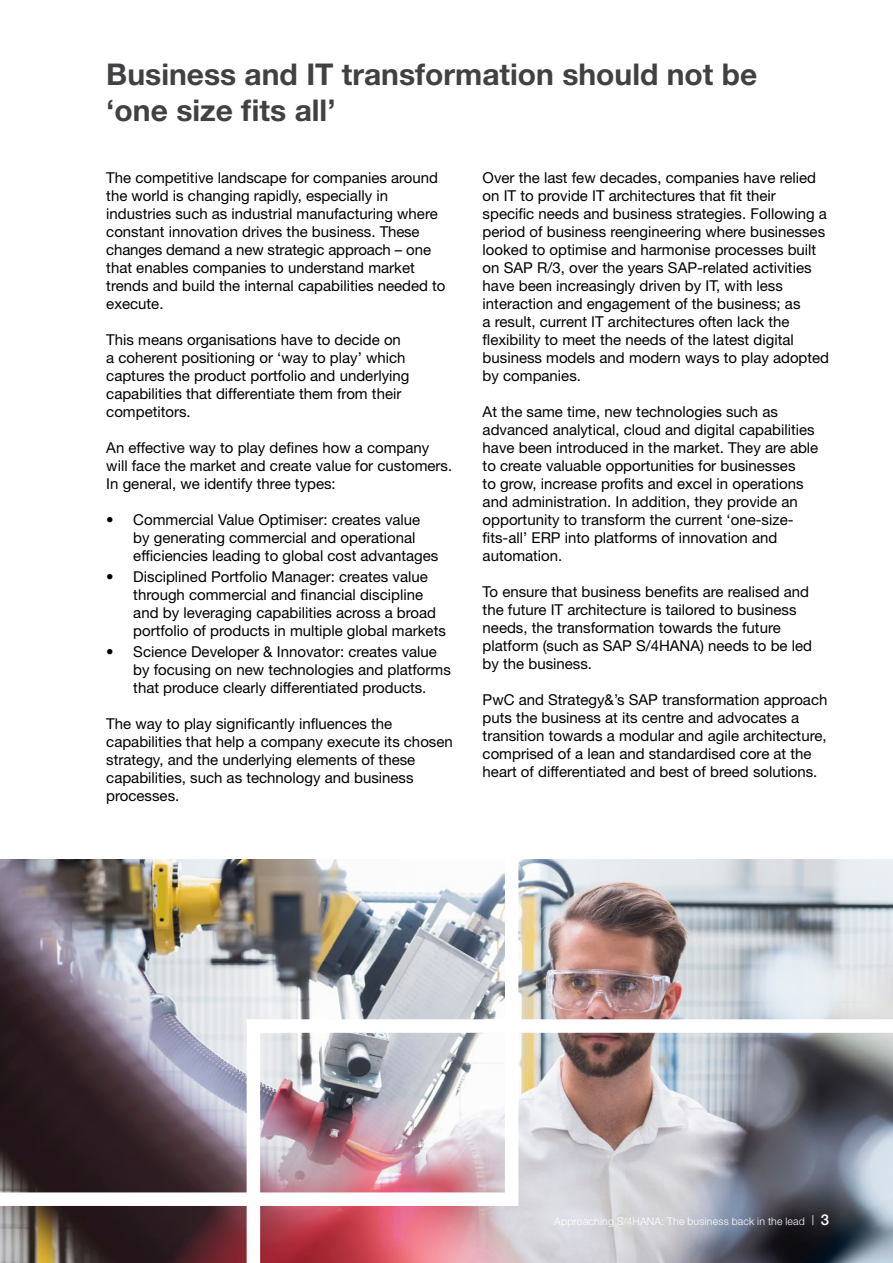
<style>
.page{position:relative;width:893px;height:1263px;background:#fff}
.page>*{position:absolute;margin:0;border:0;box-sizing:border-box;transform-origin:0 0}
.t1{font:700 30px/36px "Helvetica Neue LT Std";color:#414042}
.t2{font:15px/18px "Helvetica Neue LT Std";color:#000}
.t3{font:300 10.5px "Helvetica Neue LT Std";letter-spacing:.02em;color:#fff}
.s1{font-stretch:condensed;font-size:13.5px}
.s2{font-weight:500;font-size:15px}
</style>
<div class="page">
<img style="left:0;top:859px;width:893px;height:404px">
<img style="left:0;top:859px;width:525px;height:354px">
<img style="left:240px;top:1012px;width:653px;height:251px">
<h1 class="t1" style="left:106px;top:56px;width:653px">Business and IT transformation should not be ‘one size fits all’</h1>
<p class="t2" style="left:106px;top:168px;width:341px">The competitive landscape for companies around the world is changing rapidly, especially in industries such as industrial manufacturing where constant innovation drives the business. These changes demand a new strategic approach – one that enables companies to understand market trends and build the internal capabilities needed to execute.</p>
<p class="t2" style="left:106px;top:330px;width:305px">This means organisations have to decide on a coherent positioning or ‘way to play’ which captures the product portfolio and underlying capabilities that differentiate them from their competitors.</p>
<p class="t2" style="left:106px;top:438px;width:347px">An effective way to play defines how a company will face the market and create value for customers.<br>In general, we identify three types:</p>
<p class="t2" style="left:133px;top:510px;width:307px;text-indent:-27px">• Commercial Value Optimiser: creates value by generating commercial and operational efficiencies leading to global cost advantages</p>
<p class="t2" style="left:133px;top:567px;width:314px;text-indent:-27px">• Disciplined Portfolio Manager: creates value through commercial and financial discipline and by leveraging capabilities across a broad portfolio of products in multiple global markets</p>
<p class="t2" style="left:133px;top:642px;width:319px;text-indent:-27px">• Science Developer &amp; Innovator: creates value by focusing on new technologies and platforms that produce clearly differentiated products.</p>
<p class="t2" style="left:106px;top:714px;width:348px">The way to play significantly influences the capabilities that help a company execute its chosen strategy, and the underlying elements of these capabilities, such as technology and business processes.</p>
<p class="t2" style="left:483px;top:168px;width:348px">Over the last few decades, companies have relied on IT to provide IT architectures that fit their specific needs and business strategies. Following a period of business reengineering where businesses looked to optimise and harmonise processes built on SAP R/3, over the years SAP-related activities have been increasingly driven by IT, with less interaction and engagement of the business; as<br>a result, current IT architectures often lack the flexibility to meet the needs of the latest digital business models and modern ways to play adopted by companies.</p>
<p class="t2" style="left:483px;top:402px;width:337px">At the same time, new technologies such as advanced analytical, cloud and digital capabilities have been introduced in the market. They are able to create valuable opportunities for businesses<br>to grow, increase profits and excel in operations and administration. In addition, they provide an opportunity to transform the current ‘one-size&shy;fits-all’ ERP into platforms of innovation and automation.</p>
<p class="t2" style="left:483px;top:582px;width:331px">To ensure that business benefits are realised and the future IT architecture is tailored to business needs, the transformation towards the future platform (such as SAP S/4HANA) needs to be led by the business.</p>
<p class="t2" style="left:483px;top:690px;width:346px">PwC and Strategy&amp;’s SAP transformation approach puts the business at its centre and advocates a transition towards a modular and agile architecture, comprised of a lean and standardised core at the heart of differentiated and best of breed solutions.</p>
<p class="t3" style="left:554px;top:1215px;width:276px">Approaching S/4HANA: The business back in the lead <span class="s1">|</span> <span class="s2">3</span></p>
</div>
